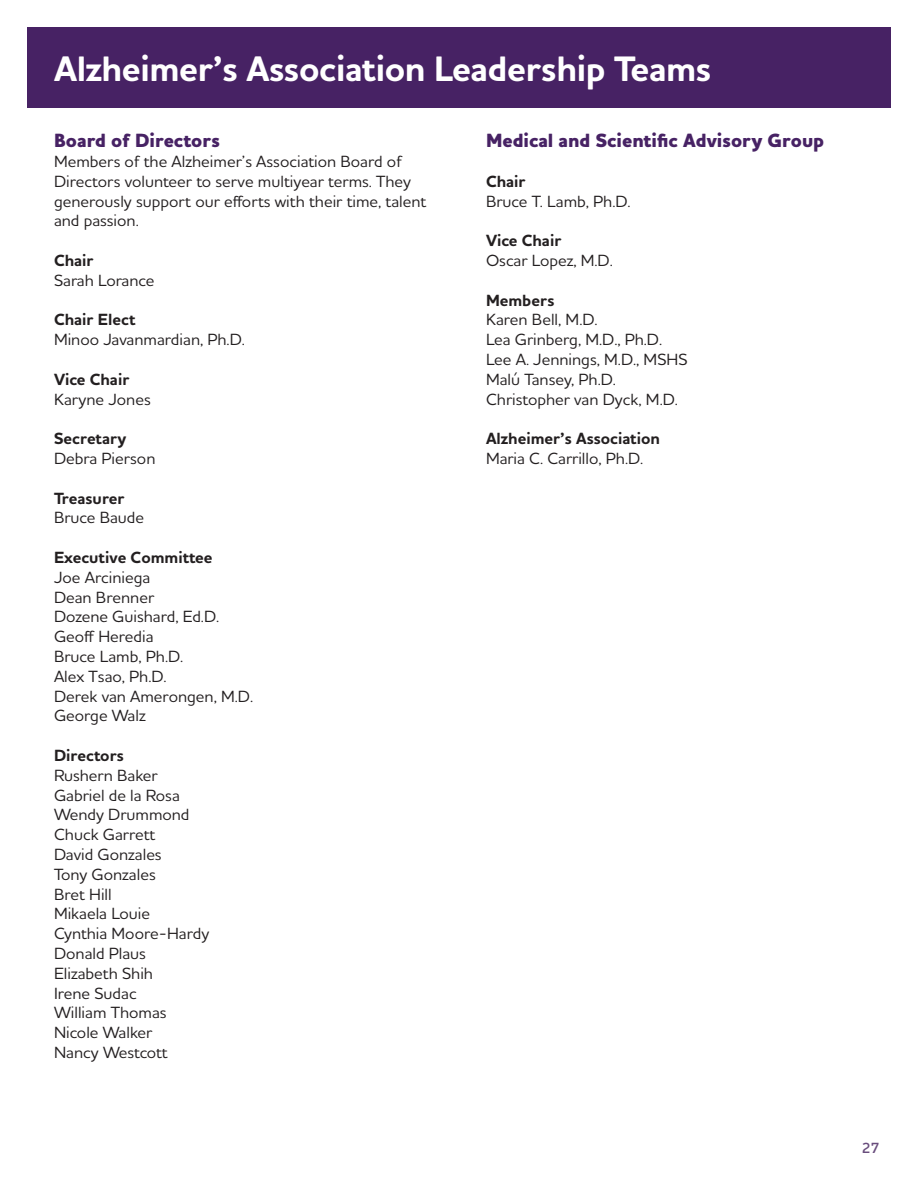
<style>
.page{position:relative;width:918px;height:1188px;background:#fff}
.page>*{position:absolute;margin:0;border:0;box-sizing:border-box;transform-origin:0 0}
.t1{font:700 36px "Houschka Alt Pro";letter-spacing:-.01em;color:#fff}
.t2{font:800 19.5px "Houschka Alt Pro";color:#472264}
.t3{font:500 16.5px/19.8px "Houschka Alt Pro";color:#231f20}
.t4{font:700 16.5px "Houschka Alt Pro";color:#231f20}
.t5{font:600 15px "Houschka Alt Pro";color:#694d7d}
</style>
<div class="page">
<div style="left:27px;top:27px;width:864px;height:81px;background:#472264"></div>
<h1 class="t1" style="left:54px;top:46px;width:659px">Alzheimer’s Association Leadership Teams</h1>
<p class="t2" style="left:54px;top:128px;width:168px">Board of Directors</p>
<p class="t3" style="left:54px;top:151px;width:374px">Members of the Alzheimer’s Association Board of Directors volunteer to serve multiyear terms. They generously support our efforts with their time, talent and passion.</p>
<p class="t4" style="left:54px;top:250px;width:41px">Chair</p>
<p class="t3" style="left:54px;top:270px;width:102px">Sarah Lorance</p>
<p class="t4" style="left:54px;top:309px;width:83px">Chair Elect</p>
<p class="t3" style="left:54px;top:329px;width:192px">Minoo Javanmardian, Ph.D.</p>
<p class="t4" style="left:54px;top:368px;width:77px">Vice Chair</p>
<p class="t3" style="left:54px;top:389px;width:98px">Karyne Jones</p>
<p class="t4" style="left:54px;top:428px;width:74px">Secretary</p>
<p class="t3" style="left:54px;top:448px;width:103px">Debra Pierson</p>
<p class="t4" style="left:54px;top:487px;width:72px">Treasurer</p>
<p class="t3" style="left:54px;top:507px;width:92px">Bruce Baude</p>
<p class="t4" style="left:54px;top:547px;width:160px">Executive Committee</p>
<p class="t3" style="left:54px;top:567px;width:201px">Joe Arciniega<br>Dean Brenner<br>Dozene Guishard, Ed.D.<br>Geoff Heredia<br>Bruce Lamb, Ph.D.<br>Alex Tsao, Ph.D.<br>Derek van Amerongen, M.D.<br>George Walz</p>
<p class="t4" style="left:54px;top:745px;width:72px">Directors</p>
<p class="t3" style="left:54px;top:765px;width:157px">Rushern Baker<br>Gabriel de la Rosa<br>Wendy Drummond<br>Chuck Garrett<br>David Gonzales<br>Tony Gonzales<br>Bret Hill<br>Mikaela Louie<br>Cynthia Moore-Hardy<br>Donald Plaus<br>Elizabeth Shih<br>Irene Sudac<br>William Thomas<br>Nicole Walker<br>Nancy Westcott</p>
<p class="t2" style="left:486px;top:128px;width:340px">Medical and Scientific Advisory Group</p>
<p class="t4" style="left:486px;top:170px;width:41px">Chair</p>
<p class="t3" style="left:486px;top:191px;width:146px">Bruce T. Lamb, Ph.D.</p>
<p class="t4" style="left:486px;top:230px;width:77px">Vice Chair</p>
<p class="t3" style="left:486px;top:250px;width:128px">Oscar Lopez, M.D.</p>
<p class="t4" style="left:486px;top:289px;width:70px">Members</p>
<p class="t3" style="left:486px;top:309px;width:203px">Karen Bell, M.D.<br>Lea Grinberg, M.D., Ph.D.<br>Lee A. Jennings, M.D., MSHS<br>Malú Tansey, Ph.D.<br>Christopher van Dyck, M.D.</p>
<p class="t4" style="left:486px;top:428px;width:175px">Alzheimer’s Association</p>
<p class="t3" style="left:486px;top:448px;width:159px">Maria C. Carrillo, Ph.D.</p>
<p class="t5" style="left:862px;top:1138px;width:19px">27</p>
</div>
